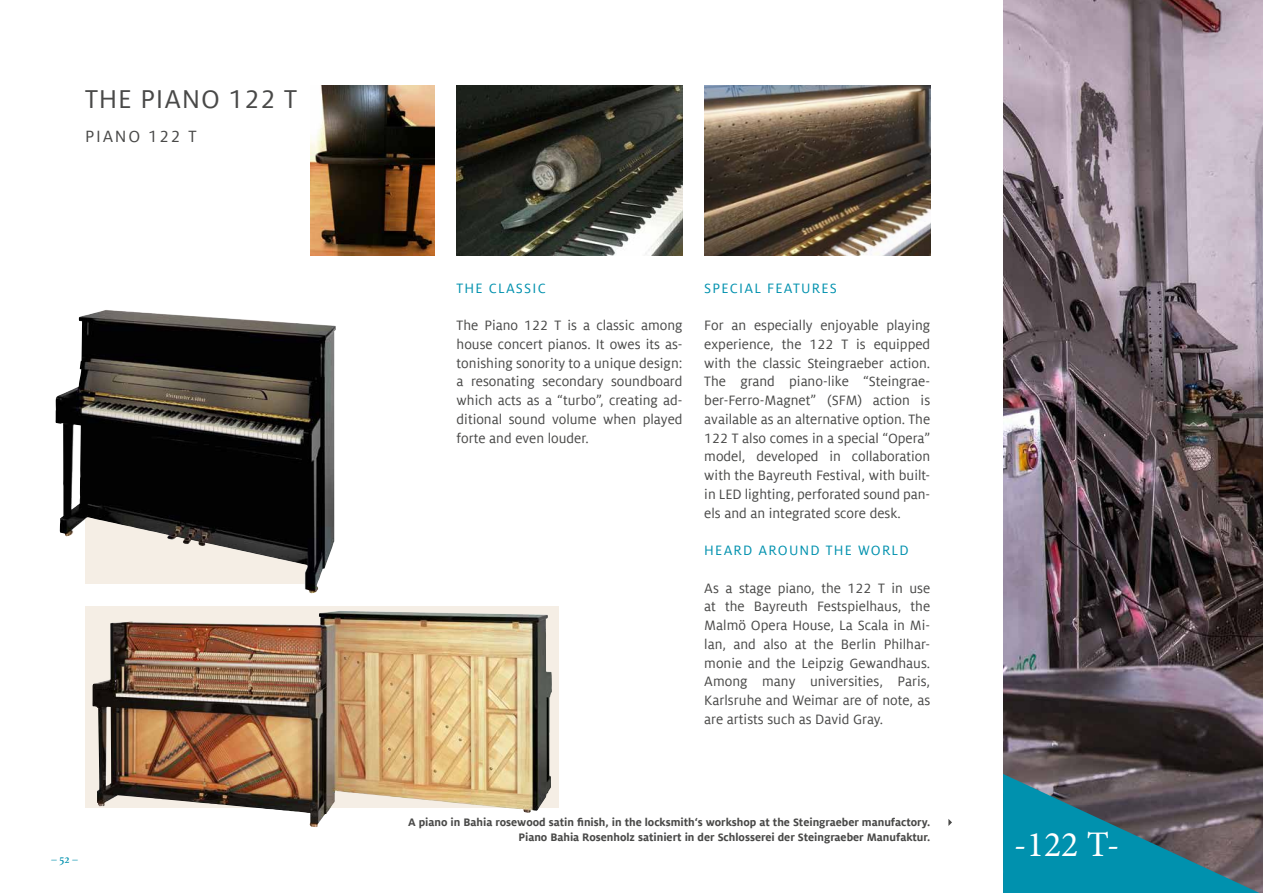
<style>
.page{position:relative;width:1263px;height:893px;background:#fff}
.page>*{position:absolute;margin:0;border:0;box-sizing:border-box;transform-origin:0 0}
.t1{font:36px "Minion Pro";color:#fff}
.t2{font:28.5px "Milo Offc";letter-spacing:.03em;color:#494948}
.t3{font:18px "Milo Offc";letter-spacing:.1em;color:#494948}
.t4{font:15px/18.8px "Milo Offc";color:#494948;text-align:justify}
.t5{font:15px "Milo Offc";letter-spacing:.08em;color:#0091ae}
.t6{font:700 12px "Milo Offc";color:#494948}
.t7{font:12px "Athelas";color:#0091ae}
</style>
<div class="page">
<svg style="left:85px;top:606px;width:474px;height:202px;background:#d1ba90"></svg>
<img style="left:55px;top:310px;width:281px;height:284px">
<img style="left:92px;top:611px;width:293px;height:216px">
<img style="left:1003px;top:0;width:260px;height:893px">
<svg style="left:1003px;top:774px;width:256px;height:119px;background:#327586"></svg>
<svg style="left:948px;top:819px;width:4px;height:7px"></svg>
<img style="left:457px;top:85px;width:225px;height:170px">
<img style="left:704px;top:85px;width:226px;height:170px">
<img style="left:311px;top:85px;width:124px;height:170px">
<h2 class="t2" style="left:85px;top:83px;width:214px">THE PIANO 122 T</h2>
<p class="t3" style="left:85px;top:126px;width:113px">PIANO 122 T</p>
<p class="t7" style="left:51px;top:850px;width:29px">– 52 –</p>
<p class="t5" style="left:457px;top:280px;width:91px">THE CLASSIC</p>
<p class="t4" style="left:457px;top:316px;width:227px">The Piano 122 T is a classic among house concert pianos. It owes its as&shy;tonishing sonority to a unique design: a resonating secondary soundboard which acts as a “turbo”, creating ad&shy;ditional sound volume when played forte and even louder.</p>
<p class="t5" style="left:704px;top:280px;width:134px">SPECIAL FEATURES</p>
<p class="t4" style="left:704px;top:316px;width:227px">For an especially enjoyable playing experience, the 122 T is equipped with the classic Steingraeber action.<br>The grand piano-like “Steingrae&shy;ber-Ferro-Magnet” (SFM) action is available as an alternative option. The 122 T also comes in a special “Opera” model, developed in collaboration with the Bayreuth Festival, with built&shy;in LED lighting, perforated sound pan&shy;els and an integrated score desk.</p>
<p class="t5" style="left:704px;top:542px;width:206px">HEARD AROUND THE WORLD</p>
<p class="t4" style="left:704px;top:579px;width:227px">As a stage piano, the 122 T in use at the Bayreuth Festspielhaus, the Malmö Opera House, La Scala in Mi&shy;lan, and also at the Berlin Philhar&shy;monie and the Leipzig Gewandhaus.<br>Among many universities, Paris, Karlsruhe and Weimar are of note, as are artists such as David Gray.</p>
<p class="t6" style="left:408px;top:815px;width:524px">A piano in Bahia rosewood satin finish, in the locksmith‘s workshop at the Steingraeber manufactory.</p>
<p class="t6" style="left:518px;top:830px;width:413px">Piano Bahia Rosenholz satiniert in der Schlosserei der Steingraeber Manufaktur.</p>
<h1 class="t1" style="left:1014px;top:820px;width:107px">-122 T-</h1>
</div>
